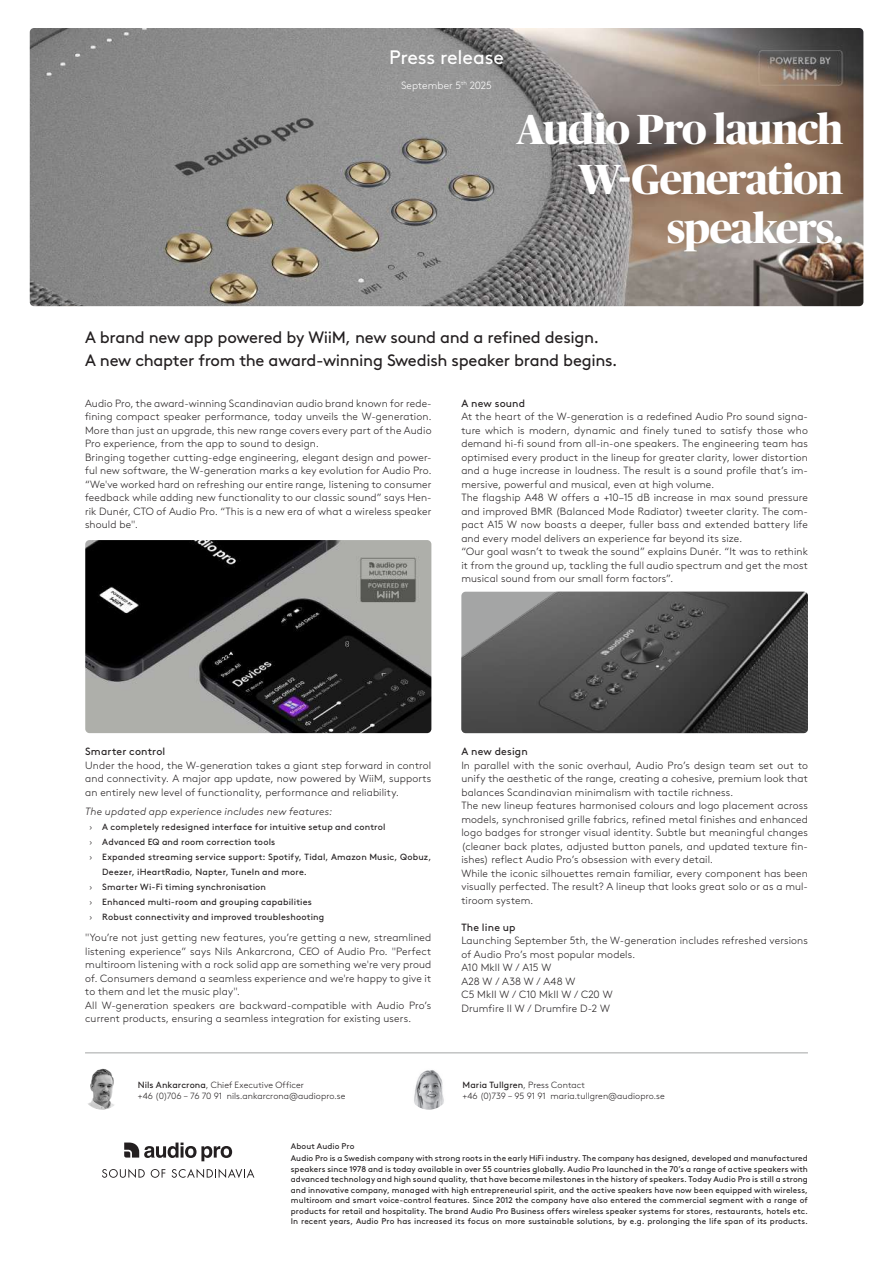
<style>
.page{position:relative;width:893px;height:1263px;background:#fff}
.page>*{position:absolute;margin:0;border:0;box-sizing:border-box;transform-origin:0 0}
.t1{font:700 42px/49.5px "Publico Banner";letter-spacing:-.025em;color:#fff;text-align:right}
.t2{font:19.5px "Brown";letter-spacing:-.01em;color:#fff}
.t3{font:16.5px/22.5px "Brown";letter-spacing:-.02em;color:#231f20}
.t4{font:300 10.5px/13.5px "Brown";letter-spacing:.015em;color:#231f20}
.t5{font:italic 300 10.5px "Brown";letter-spacing:.015em;color:#231f20}
.t6{font:10.5px "Brown";letter-spacing:.015em;color:#231f20}
.t7{font:300 10.5px "Brown";letter-spacing:.005em;color:#fff}
.t8{font:9px "Brown";letter-spacing:.02em;color:#231f20}
.t9{font:300 9px/10.8px "Brown";letter-spacing:.005em;color:#231f20}
.t10{font:8.25px/10.5px "Brown";letter-spacing:.01em;color:#231f20}
.s1{font-weight:300}
.s2{font-weight:400}
</style>
<div class="page">
<img style="left:30px;top:28px;width:833px;height:278px">
<hr style="left:85px;top:1052px;width:723px;height:1px;background:#a4a5a5">
<svg style="left:124px;top:1142px;width:108px;height:19px"></svg>
<svg style="left:102px;top:1169px;width:43px;height:9px"></svg>
<svg style="left:151px;top:1169px;width:14px;height:9px"></svg>
<svg style="left:172px;top:1169px;width:82px;height:9px"></svg>
<img style="left:408px;top:1068px;width:41px;height:42px;border-radius:21px">
<img style="left:81px;top:1068px;width:42px;height:42px;border-radius:21px">
<img style="left:85px;top:540px;width:346px;height:193px">
<img style="left:461px;top:592px;width:347px;height:141px">
<h2 class="t2" style="left:389px;top:43px;width:116px">Press release</h2>
<p class="t7" style="left:401px;top:77px;width:92px">September 5<sup>th</sup> 2025</p>
<h1 class="t1" style="left:516px;top:105px;width:328px">Audio Pro launch<br>W-Generation speakers.</h1>
<h3 class="t3" style="left:85px;top:325px;width:534px">A brand new app powered by WiiM, new sound and a refined design.<br>A new chapter from the award-winning Swedish speaker brand begins.</h3>
<p class="t6" style="left:461px;top:395px;width:65px">A new sound</p>
<p class="t4" style="left:461px;top:409px;width:348px">At the heart of the W-generation is a redefined Audio Pro sound signa&shy;ture which is modern, dynamic and finely tuned to satisfy those who demand hi-fi sound from all-in-one speakers. The engineering team has optimised every product in the lineup for greater clarity, lower distortion and a huge increase in loudness. The result is a sound profile that’s im&shy;mersive, powerful and musical, even at high volume.<br>The flagship A48 W offers a +10–15 dB increase in max sound pressure and improved BMR (Balanced Mode Radiator) tweeter clarity. The com&shy;pact A15 W now boasts a deeper, fuller bass and extended battery life and every model delivers an experience far beyond its size.<br>“Our goal wasn’t to tweak the sound” explains Dunér. “It was to rethink it from the ground up, tackling the full audio spectrum and get the most musical sound from our small form factors”.</p>
<p class="t4" style="left:85px;top:396px;width:348px">Audio Pro, the award-winning Scandinavian audio brand known for rede&shy;fining compact speaker performance, today unveils the W-generation.<br>More than just an upgrade, this new range covers every part of the Audio Pro experience, from the app to sound to design.<br>Bringing together cutting-edge engineering, elegant design and power&shy;ful new software, the W-generation marks a key evolution for Audio Pro. “We've worked hard on refreshing our entire range, listening to consumer feedback while adding new functionality to our classic sound” says Hen&shy;rik Dunér, CTO of Audio Pro. “This is a new era of what a wireless speaker should be".</p>
<p class="t6" style="left:85px;top:744px;width:82px">Smarter control</p>
<p class="t4" style="left:85px;top:758px;width:348px;text-align:justify">Under the hood, the W-generation takes a giant step forward in control and connectivity. A major app update, now powered by WiiM, supports an entirely new level of functionality, performance and reliability.</p>
<p class="t5" style="left:85px;top:804px;width:249px">The updated app experience includes new features:</p>
<p class="t8" style="left:89px;top:820px;width:298px"><span class="s1">›</span> A completely redesigned interface for intuitive setup and control</p>
<p class="t8" style="left:89px;top:835px;width:187px"><span class="s1">›</span> Advanced EQ and room correction tools</p>
<p class="t8" style="left:89px;top:850px;width:343px"><span class="s1">›</span> Expanded streaming service support: Spotify, Tidal, Amazon Music, Qobuz,</p>
<p class="t8" style="left:102px;top:865px;width:206px">Deezer, iHeartRadio, Napter, TuneIn and more.</p>
<p class="t8" style="left:89px;top:880px;width:178px"><span class="s1">›</span> Smarter Wi-Fi timing synchronisation</p>
<p class="t8" style="left:89px;top:895px;width:224px"><span class="s1">›</span> Enhanced multi-room and grouping capabilities</p>
<p class="t8" style="left:89px;top:910px;width:236px"><span class="s1">›</span> Robust connectivity and improved troubleshooting</p>
<p class="t4" style="left:85px;top:930px;width:348px">"You’re not just getting new features, you’re getting a new, streamlined listening experience” says Nils Ankarcrona, CEO of Audio Pro. "Perfect multiroom listening with a rock solid app are something we're very proud of. Consumers demand a seamless experience and we're happy to give it to them and let the music play".<br>All W-generation speakers are backward-compatible with Audio Pro’s current products, ensuring a seamless integration for existing users.</p>
<p class="t9" style="left:138px;top:1079px;width:209px"><span class="s2">Nils Ankarcrona</span>, Chief Executive Officer<br>+46 (0)706 – 76 70 91 nils.ankarcrona@audiopro.se</p>
<p class="t6" style="left:461px;top:744px;width:68px">A new design</p>
<p class="t4" style="left:461px;top:758px;width:348px">In parallel with the sonic overhaul, Audio Pro’s design team set out to unify the aesthetic of the range, creating a cohesive, premium look that balances Scandinavian minimalism with tactile richness.<br>The new lineup features harmonised colours and logo placement across models, synchronised grille fabrics, refined metal finishes and enhanced logo badges for stronger visual identity. Subtle but meaningful changes (cleaner back plates, adjusted button panels, and updated texture fin&shy;ishes) reflect Audio Pro’s obsession with every detail.<br>While the iconic silhouettes remain familiar, every component has been visually perfected. The result? A lineup that looks great solo or as a mul&shy;tiroom system.</p>
<p class="t6" style="left:461px;top:919px;width:56px">The line up</p>
<p class="t4" style="left:461px;top:933px;width:348px">Launching September 5th, the W-generation includes refreshed versions of Audio Pro’s most popular models.<br>A10 MkII W / A15 W<br>A28 W / A38 W / A48 W<br>C5 MkII W / C10 MkII W / C20 W<br>Drumfire II W / Drumfire D-2 W</p>
<p class="t9" style="left:462px;top:1079px;width:204px"><span class="s2">Maria Tullgren</span>, Press Contact<br>+46 (0)739 – 95 91 91 maria.tullgren@audiopro.se</p>
<p class="t10" style="left:291px;top:1139px;width:519px;line-height:12.3px">About Audio Pro<br>Audio Pro is a Swedish company with strong roots in the early HiFi industry. The company has designed, developed and manufactured</p>
<p class="t10" style="left:291px;top:1163px;width:519px;text-align:justify">speakers since 1978 and is today available in over 55 countries globally. Audio Pro launched in the 70’s a range of active speakers with advanced technology and high sound quality, that have become milestones in the history of speakers. Today Audio Pro is still a strong and innovative company, managed with high entrepreneurial spirit, and the active speakers have now been equipped with wireless, multiroom and smart voice-control features. Since 2012 the company have also entered the commercial segment with a range of products for retail and hospitality. The brand Audio Pro Business offers wireless speaker systems for stores, restaurants, hotels etc.<br>In recent years, Audio Pro has increased its focus on more sustainable solutions, by e.g. prolonging the life span of its products.</p>
</div>
